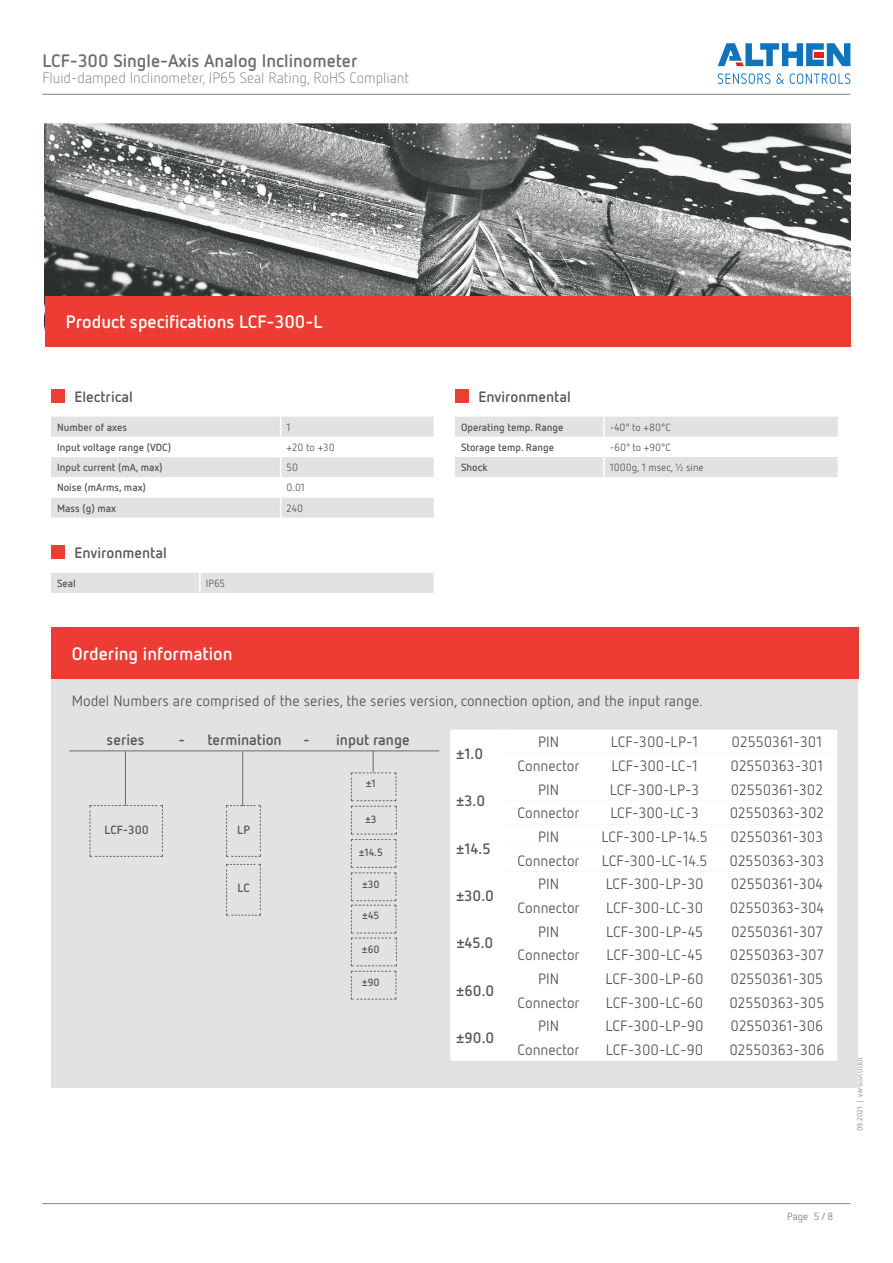
<style>
.page{position:relative;width:893px;height:1263px;background:#fff}
.page>*{position:absolute;margin:0;border:0;box-sizing:border-box;transform-origin:0 0}
.t1{font:700 18px "Netto OT";color:#fff}
.t2{font:700 18px "Netto OT";color:#6c6d70}
.t3{font:15px "Netto OT";color:#57585a}
.t4{font:700 15px "Netto OT";color:#57585a}
.t5{font:300 15px "Netto OT";color:#6c6d70}
.t6{font:700 12px "Netto OT";color:#57585a}
.t7{font:700 10.5px "Netto OT";color:#57585a}
.t8{font:10.5px "Netto OT";color:#57585a}
.t9{font:10.5px "Netto OT";color:#808285}
.t10{font:7.5px "Netto OT";color:#808285}
</style>
<div class="page">
<img style="left:45px;top:124px;width:805px;height:172px">
<div style="left:45px;top:296px;width:805px;height:51px;background:#ed3c33"></div>
<hr style="left:43px;top:1203px;width:807px;height:1px;background:#808285">
<svg style="left:718px;top:73px;width:52px;height:11px"></svg>
<svg style="left:776px;top:73px;width:8px;height:11px"></svg>
<svg style="left:790px;top:73px;width:60px;height:11px"></svg>
<svg style="left:718px;top:43px;width:132px;height:23px"></svg>
<hr style="left:43px;top:94px;width:807px;height:1px;background:#808285">
<div style="left:51px;top:627px;width:807px;height:460px;background:#e1e2e4"></div>
<div style="left:51px;top:627px;width:807px;height:51px;background:#ed3c33"></div>
<div style="left:51px;top:389px;width:14px;height:14px;background:#ed3e34"></div>
<svg style="left:51px;top:417px;width:383px;height:101px"></svg>
<div style="left:51px;top:545px;width:14px;height:14px;background:#ed3e34"></div>
<div style="left:51px;top:573px;width:383px;height:20px;background:#e1e2e4"></div>
<hr style="left:199px;top:573px;width:2px;height:20px;background:#fff">
<div style="left:455px;top:389px;width:14px;height:14px;background:#ed3e34"></div>
<svg style="left:455px;top:417px;width:383px;height:60px"></svg>
<hr style="left:603px;top:417px;width:2px;height:20px;background:#fff">
<hr style="left:603px;top:437px;width:2px;height:20px;background:#fff">
<hr style="left:603px;top:457px;width:2px;height:20px;background:#fff">
<hr style="left:69px;top:750px;width:370px;height:1px;background:#696a6c">
<hr style="left:125px;top:752px;width:1px;height:53px;background:#696a6c">
<hr style="left:242px;top:752px;width:1px;height:54px;background:#696a6c">
<svg style="left:89px;top:805px;width:74px;height:52px"></svg>
<svg style="left:226px;top:805px;width:35px;height:52px"></svg>
<svg style="left:226px;top:864px;width:35px;height:52px"></svg>
<svg style="left:351px;top:751px;width:46px;height:249px"></svg>
<div style="left:450px;top:730px;width:54px;height:331px;background:#fff"></div>
<div style="left:504px;top:730px;width:333px;height:331px;background:#fff"></div>
<p class="t2" style="left:43px;top:49px;width:317px">LCF-300 Single-Axis Analog Inclinometer</p>
<p class="t5" style="left:43px;top:69px;width:368px">Fluid-damped Inclinometer, IP65 Seal Rating, RoHS Compliant</p>
<p class="t1" style="left:66px;top:310px;width:258px">Product specifications LCF-300-L</p>
<p class="t4" style="left:74px;top:387px;width:60px">Electrical</p>
<p class="t7" style="left:57px;top:420px;width:72px">Number of axes</p>
<p class="t8" style="left:287px;top:421px;width:6px">1</p>
<p class="t7" style="left:57px;top:441px;width:116px">Input voltage range (VDC)</p>
<p class="t8" style="left:287px;top:441px;width:49px">+20 to +30</p>
<p class="t7" style="left:57px;top:461px;width:107px">Input current (mA, max)</p>
<p class="t8" style="left:287px;top:461px;width:13px">50</p>
<p class="t7" style="left:57px;top:481px;width:90px">Noise (mArms, max)</p>
<p class="t8" style="left:287px;top:481px;width:20px">0.01</p>
<p class="t7" style="left:57px;top:501px;width:61px">Mass (g) max</p>
<p class="t8" style="left:287px;top:501px;width:18px">240</p>
<p class="t4" style="left:74px;top:543px;width:94px">Environmental</p>
<p class="t7" style="left:57px;top:577px;width:20px">Seal</p>
<p class="t8" style="left:206px;top:577px;width:21px">IP65</p>
<p class="t1" style="left:72px;top:642px;width:162px">Ordering information</p>
<p class="t4" style="left:478px;top:387px;width:94px">Environmental</p>
<p class="t7" style="left:461px;top:420px;width:104px">Operating temp. Range</p>
<p class="t8" style="left:610px;top:421px;width:62px">-40° to +80°C</p>
<p class="t7" style="left:461px;top:441px;width:95px">Storage temp. Range</p>
<p class="t8" style="left:610px;top:441px;width:63px">-60° to +90°C</p>
<p class="t7" style="left:461px;top:461px;width:28px">Shock</p>
<p class="t8" style="left:610px;top:461px;width:95px">1000g, 1 msec, ½ sine</p>
<p class="t3" style="left:72px;top:692px;width:632px">Model Numbers are comprised of the series, the series version, connection option, and the input range.</p>
<p class="t4" style="left:107px;top:730px;width:39px">series</p>
<p class="t4" style="left:178px;top:730px;width:105px">- termination</p>
<p class="t4" style="left:303px;top:730px;width:108px">- input range</p>
<p class="t6" style="left:105px;top:822px;width:46px">LCF-300</p>
<p class="t6" style="left:237px;top:822px;width:14px">LP</p>
<p class="t6" style="left:238px;top:880px;width:14px">LC</p>
<p class="t7" style="left:366px;top:777px;width:12px">±1</p>
<p class="t7" style="left:365px;top:812px;width:13px">±3</p>
<p class="t7" style="left:359px;top:845px;width:26px">±14.5</p>
<p class="t7" style="left:362px;top:878px;width:19px">±30</p>
<p class="t7" style="left:362px;top:909px;width:19px">±45</p>
<p class="t7" style="left:362px;top:943px;width:19px">±60</p>
<p class="t7" style="left:362px;top:976px;width:19px">±90</p>
<p class="t4" style="left:456px;top:744px;width:28px">±1.0</p>
<p class="t4" style="left:456px;top:792px;width:30px">±3.0</p>
<p class="t4" style="left:456px;top:839px;width:36px">±14.5</p>
<p class="t4" style="left:456px;top:886px;width:39px">±30.0</p>
<p class="t4" style="left:456px;top:934px;width:39px">±45.0</p>
<p class="t4" style="left:456px;top:981px;width:40px">±60.0</p>
<p class="t4" style="left:456px;top:1028px;width:40px">±90.0</p>
<p class="t3" style="left:538px;top:733px;width:22px">PIN</p>
<p class="t3" style="left:611px;top:733px;width:89px">LCF-300-LP-1</p>
<p class="t3" style="left:732px;top:733px;width:92px">02550361-301</p>
<p class="t3" style="left:517px;top:756px;width:64px">Connector</p>
<p class="t3" style="left:611px;top:756px;width:88px">LCF-300-LC-1</p>
<p class="t3" style="left:731px;top:756px;width:94px">02550363-301</p>
<p class="t3" style="left:538px;top:780px;width:22px">PIN</p>
<p class="t3" style="left:610px;top:780px;width:91px">LCF-300-LP-3</p>
<p class="t3" style="left:731px;top:780px;width:94px">02550361-302</p>
<p class="t3" style="left:517px;top:804px;width:64px">Connector</p>
<p class="t3" style="left:610px;top:804px;width:90px">LCF-300-LC-3</p>
<p class="t3" style="left:730px;top:804px;width:96px">02550363-302</p>
<p class="t3" style="left:538px;top:827px;width:22px">PIN</p>
<p class="t3" style="left:601px;top:827px;width:108px">LCF-300-LP-14.5</p>
<p class="t3" style="left:731px;top:827px;width:94px">02550361-303</p>
<p class="t3" style="left:517px;top:851px;width:64px">Connector</p>
<p class="t3" style="left:602px;top:851px;width:107px">LCF-300-LC-14.5</p>
<p class="t3" style="left:730px;top:851px;width:96px">02550363-303</p>
<p class="t3" style="left:538px;top:875px;width:22px">PIN</p>
<p class="t3" style="left:606px;top:875px;width:99px">LCF-300-LP-30</p>
<p class="t3" style="left:731px;top:875px;width:94px">02550361-304</p>
<p class="t3" style="left:517px;top:898px;width:64px">Connector</p>
<p class="t3" style="left:606px;top:898px;width:99px">LCF-300-LC-30</p>
<p class="t3" style="left:730px;top:898px;width:96px">02550363-304</p>
<p class="t3" style="left:538px;top:922px;width:22px">PIN</p>
<p class="t3" style="left:606px;top:922px;width:99px">LCF-300-LP-45</p>
<p class="t3" style="left:731px;top:922px;width:93px">02550361-307</p>
<p class="t3" style="left:517px;top:946px;width:64px">Connector</p>
<p class="t3" style="left:606px;top:946px;width:98px">LCF-300-LC-45</p>
<p class="t3" style="left:730px;top:946px;width:95px">02550363-307</p>
<p class="t3" style="left:538px;top:969px;width:22px">PIN</p>
<p class="t3" style="left:605px;top:969px;width:100px">LCF-300-LP-60</p>
<p class="t3" style="left:730px;top:969px;width:94px">02550361-305</p>
<p class="t3" style="left:517px;top:993px;width:64px">Connector</p>
<p class="t3" style="left:606px;top:993px;width:99px">LCF-300-LC-60</p>
<p class="t3" style="left:729px;top:993px;width:96px">02550363-305</p>
<p class="t3" style="left:538px;top:1017px;width:22px">PIN</p>
<p class="t3" style="left:605px;top:1017px;width:100px">LCF-300-LP-90</p>
<p class="t3" style="left:730px;top:1017px;width:94px">02550361-306</p>
<p class="t3" style="left:517px;top:1040px;width:64px">Connector</p>
<p class="t3" style="left:606px;top:1040px;width:99px">LCF-300-LC-90</p>
<p class="t3" style="left:729px;top:1040px;width:96px">02550363-306</p>
<p class="t10" style="left:855px;top:1131px;width:76px;rotate:-90deg">09.2021 | version 0001</p>
<p class="t9" style="left:787px;top:1210px;width:48px">Page 5 / 8</p>
</div>
